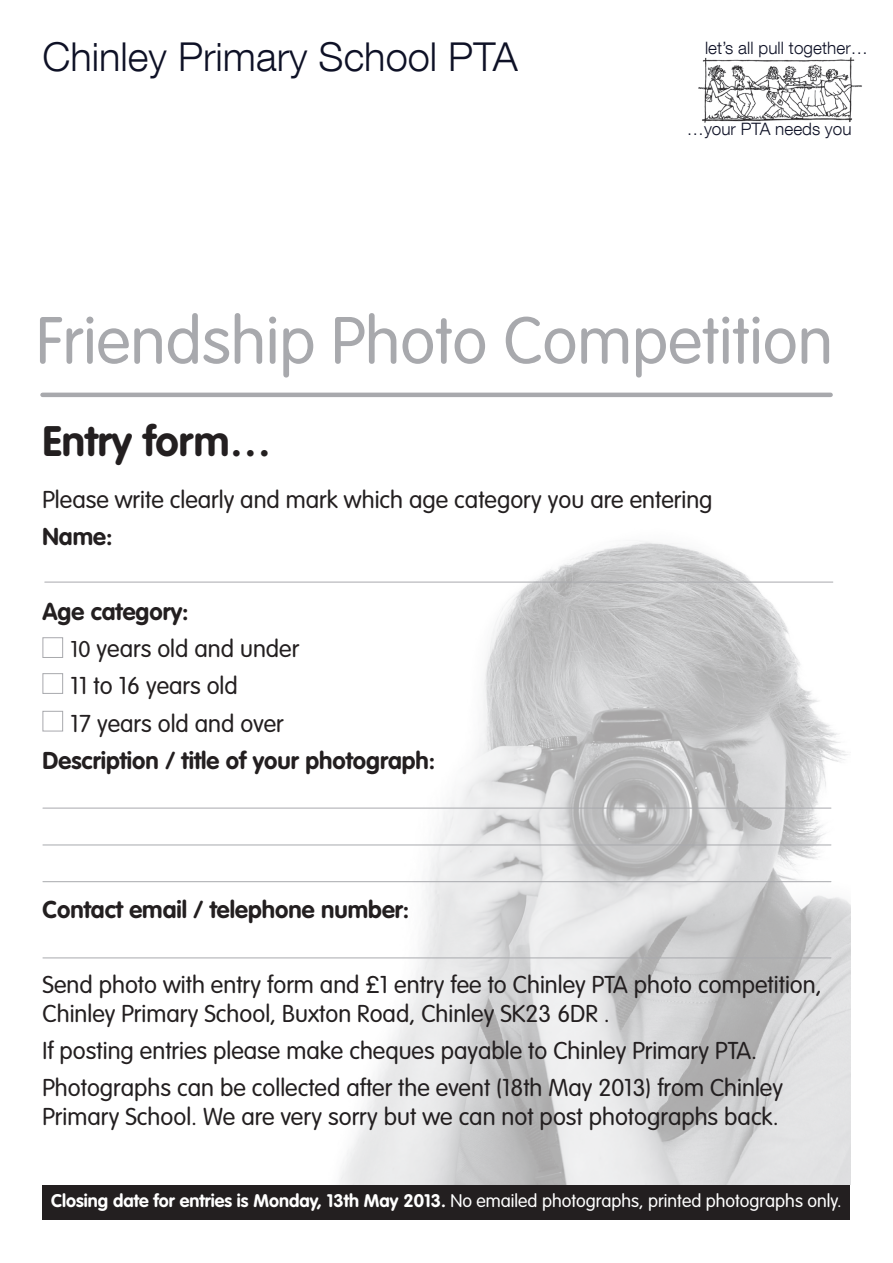
<style>
.page{position:relative;width:893px;height:1263px;background:#fff}
.page>*{position:absolute;margin:0;border:0;box-sizing:border-box;transform-origin:0 0}
.t1{font:300 65.25px "VAG Rounded";color:#a8a9ad}
.t2{font:700 42px "VAG Rounded";color:#231f20}
.t3{font:300 39.75px "Helvetica Neue LT Com";color:#0e1126}
.t4{font:300 24px/28.8px "VAG Rounded";color:#231f20}
.t5{font:700 24px "VAG Rounded";color:#231f20}
.t6{font:300 18px "VAG Rounded";color:#fff}
.t7{font:300 17.1px "Helvetica Neue LT Com";letter-spacing:.005em;color:#0e1126}
.s1{font-size:22.5px}
.s2{font-weight:700}
</style>
<div class="page">
<img style="left:320px;top:541px;width:531px;height:643px">
<img style="left:698px;top:57px;width:164px;height:66px">
<div style="left:43px;top:1185px;width:807px;height:34px;background:#231f20"></div>
<hr style="left:43px;top:393px;width:788px;height:4px;background:#a8a9ad">
<hr style="left:45px;top:582px;width:788px;height:1px;background:#a8a9ad">
<hr style="left:43px;top:808px;width:788px;height:1px;background:#a8a9ad">
<hr style="left:43px;top:844px;width:788px;height:1px;background:#a8a9ad">
<hr style="left:43px;top:957px;width:788px;height:1px;background:#a8a9ad">
<div style="left:43px;top:637px;width:20px;height:21px;border:1px solid #a8a9ad"></div>
<div style="left:43px;top:673px;width:20px;height:21px;border:1px solid #a8a9ad"></div>
<div style="left:43px;top:711px;width:20px;height:20px;border:1px solid #a8a9ad"></div>
<hr style="left:43px;top:881px;width:788px;height:1px;background:#a8a9ad">
<p class="t3" style="left:43px;top:32px;width:477px">Chinley Primary School PTA</p>
<p class="t7" style="left:705px;top:38px;width:164px">let’s all pull together...</p>
<p class="t7" style="left:687px;top:119px;width:166px">...your PTA needs you</p>
<p class="t1" style="left:36px;top:303px;width:798px">Friendship Photo Competition</p>
<p class="t2" style="left:43px;top:417px;width:230px">Entry form…</p>
<p class="t4" style="left:43px;top:485px;width:672px">Please write clearly and mark which age category you are entering</p>
<p class="t5" style="left:43px;top:523px;width:71px">Name:</p>
<p class="t5" style="left:43px;top:597px;width:148px">Age category:</p>
<p class="t4" style="left:71px;top:634px;width:230px"><span class="s1">10</span> years old and under</p>
<p class="t4" style="left:71px;top:671px;width:169px">11 to 16 years old</p>
<p class="t4" style="left:71px;top:709px;width:215px">17 years old and over</p>
<p class="t5" style="left:43px;top:746px;width:394px">Description / title of your photograph:</p>
<p class="t5" style="left:43px;top:896px;width:368px">Contact email / telephone number:</p>
<p class="t4" style="left:43px;top:970px;width:781px">Send photo with entry form and £1 entry fee to Chinley PTA photo competition,<br>Chinley Primary School, Buxton Road, Chinley SK23 6DR .</p>
<p class="t4" style="left:43px;top:1036px;width:716px">If posting entries please make cheques payable to Chinley Primary PTA.</p>
<p class="t4" style="left:43px;top:1073px;width:742px">Photographs can be collected after the event (18th May 2013) from Chinley<br>Primary School. We are very sorry but we can not post photographs back.</p>
<p class="t6" style="left:51px;top:1190px;width:792px"><span class="s2">Closing date for entries is Monday, 13th May 2013.</span> No emailed photographs, printed photographs only.</p>
</div>
